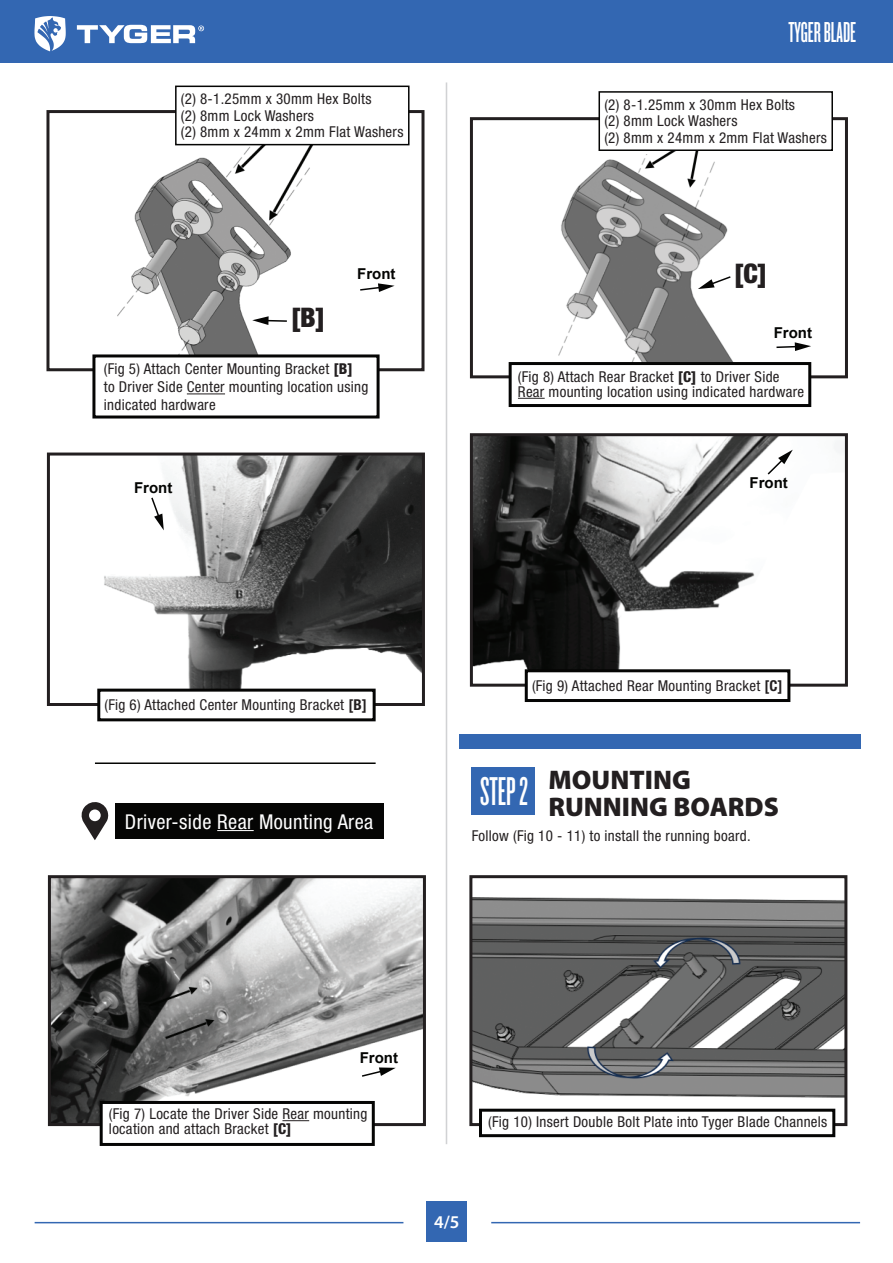
<style>
.page{position:relative;width:893px;height:1263px;background:#fff}
.page>*{position:absolute;margin:0;border:0;box-sizing:border-box;transform-origin:0 0}
.t1{font:30px "Knockout HTF46 Flyweight";color:#fff}
.t2{font:900 27px/26.4px "Myriad Pro";color:#231f20}
.t3{font:900 condensed 27px "Helvetica Neue LT Std";color:#231f20}
.t4{font:condensed 20.4px "Helvetica Neue LT Std";letter-spacing:.02em;color:#fff}
.t5{font:600 18px "Myriad Pro";color:#fff}
.t6{font:condensed 15px/16.5px "Helvetica Neue LT Std";letter-spacing:.02em;color:#231f20}
.t7{font:700 15px "Arial";color:#040503}
.s1{font-weight:800}
.s2{font-weight:700}
.s3{font-family:"Knockout HTF46 Flyweight";font-weight:400;font-size:41.85px;color:#fff}
</style>
<div class="page">
<hr style="left:446px;top:82px;width:1px;height:1062px;background:#d1d2d4">
<div style="left:0;top:0;width:893px;height:63px;background:#3367b2"></div>
<svg style="left:34px;top:16px;width:32px;height:35px"></svg>
<svg style="left:77px;top:25px;width:127px;height:18px"></svg>
<div style="left:427px;top:1201px;width:40px;height:40px;background:#3367b2"></div>
<hr style="left:35px;top:1222px;width:368px;height:1px;background:#3367b2">
<hr style="left:491px;top:1222px;width:369px;height:1px;background:#3367b2">
<hr style="left:95px;top:762px;width:281px;height:2px;background:#040503">
<div style="left:116px;top:803px;width:268px;height:36px;background:#050504"></div>
<svg style="left:81px;top:802px;width:27px;height:38px"></svg>
<hr style="left:217px;top:830px;width:37px;height:1px;background:#fff">
<div style="left:472px;top:768px;width:63px;height:47px;background:#3367b2"></div>
<div style="left:459px;top:734px;width:401px;height:15px;background:#3367b2"></div>
<img style="left:117px;top:145px;width:270px;height:209px">
<div style="left:46px;top:110px;width:378px;height:261px;border:3px solid #231f20"></div>
<div style="left:92px;top:354px;width:288px;height:64px;background:#fff;border:3px solid #050504"></div>
<hr style="left:187px;top:393px;width:38px;height:1px;background:#231f20">
<svg style="left:359px;top:283px;width:36px;height:9px"></svg>
<div style="left:175px;top:86px;width:235px;height:59px;background:#fff;border:2px solid #050504"></div>
<svg style="left:252px;top:316px;width:36px;height:9px"></svg>
<img style="left:97px;top:456px;width:324px;height:233px">
<div style="left:47px;top:452px;width:378px;height:254px;border:3px solid #231f20"></div>
<div style="left:97px;top:689px;width:279px;height:32px;background:#fff;border:3px solid #050504"></div>
<svg style="left:150px;top:496px;width:14px;height:34px"></svg>
<img style="left:474px;top:437px;width:370px;height:246px">
<div style="left:470px;top:433px;width:378px;height:254px;border:3px solid #231f20"></div>
<div style="left:525px;top:669px;width:265px;height:33px;background:#fff;border:3px solid #050504"></div>
<svg style="left:766px;top:450px;width:27px;height:26px"></svg>
<img style="left:52px;top:879px;width:370px;height:243px">
<div style="left:48px;top:875px;width:378px;height:251px;border:3px solid #231f20"></div>
<div style="left:100px;top:1101px;width:275px;height:45px;background:#fff;border:3px solid #050504"></div>
<svg style="left:282px;top:1120px;width:27px;height:1px"></svg>
<svg style="left:360px;top:1067px;width:36px;height:11px"></svg>
<img style="left:473px;top:897px;width:370px;height:225px">
<div style="left:469px;top:875px;width:378px;height:251px;border:3px solid #231f20"></div>
<div style="left:479px;top:1109px;width:356px;height:28px;background:#fff;border:3px solid #050504"></div>
<img style="left:508px;top:151px;width:225px;height:223px">
<div style="left:470px;top:117px;width:378px;height:261px;border:3px solid #231f20"></div>
<svg style="left:698px;top:275px;width:34px;height:14px"></svg>
<div style="left:486px;top:145px;width:173px;height:9px;background:#fff"></div>
<div style="left:598px;top:91px;width:235px;height:60px;background:#fff;border:2px solid #050504"></div>
<div style="left:509px;top:362px;width:302px;height:45px;background:#fff;border:3px solid #050504"></div>
<svg style="left:518px;top:398px;width:27px;height:1px"></svg>
<svg style="left:776px;top:342px;width:35px;height:9px"></svg>
<p class="t6" style="left:181px;top:90px;width:224px">(2) 8-1.25mm x 30mm Hex Bolts<br>(2) 8mm Lock Washers<br>(2) 8mm x 24mm x 2mm Flat Washers</p>
<h2 class="t3" style="left:292px;top:301px;width:34px">[B]</h2>
<p class="t7" style="left:357px;top:264px;width:40px">Front</p>
<p class="t6" style="left:104px;top:360px;width:266px;line-height:18px">(Fig 5) Attach Center Mounting Bracket <span class="s1">[B]<br></span>to Driver Side Center mounting location using indicated hardware</p>
<p class="t7" style="left:134px;top:478px;width:40px">Front</p>
<h1 class="t1" style="left:788px;top:17px;width:69px">TYGER BLADE</h1>
<p class="t6" style="left:604px;top:96px;width:224px">(2) 8-1.25mm x 30mm Hex Bolts<br>(2) 8mm Lock Washers<br>(2) 8mm x 24mm x 2mm Flat Washers</p>
<h2 class="t3" style="left:735px;top:257px;width:33px">[C]</h2>
<p class="t7" style="left:774px;top:323px;width:40px">Front</p>
<p class="t6" style="left:518px;top:369px;width:288px;line-height:15px">(Fig 8) Attach Rear Bracket <span class="s1">[C]</span> to Driver Side<br>Rear mounting location using indicated hardware</p>
<p class="t7" style="left:750px;top:473px;width:40px">Front</p>
<p class="t6" style="left:105px;top:696px;width:264px">(Fig 6) Attached Center Mounting Bracket <span class="s2">[B]</span></p>
<h3 class="t4" style="left:125px;top:809px;width:250px">Driver-side Rear Mounting Area</h3>
<p class="t6" style="left:532px;top:677px;width:252px">(Fig 9) Attached Rear Mounting Bracket <span class="s2">[C]</span></p>
<h2 class="t2" style="left:549px;top:766px;width:232px;text-indent:-68px"><span class="s3">STEP 2</span> MOUNTING<br>RUNNING BOARDS</h2>
<p class="t6" style="left:472px;top:827px;width:280px">Follow (Fig 10 - 11) to install the running board.</p>
<p class="t7" style="left:360px;top:1048px;width:40px">Front</p>
<p class="t6" style="left:109px;top:1106px;width:260px;line-height:15px">(Fig 7) Locate the Driver Side Rear mounting location and attach Bracket <span class="s1">[C]</span></p>
<p class="t6" style="left:488px;top:1113px;width:341px">(Fig 10) Insert Double Bolt Plate into Tyger Blade Channels</p>
<p class="t5" style="left:434px;top:1210px;width:27px">4/5</p>
</div>
